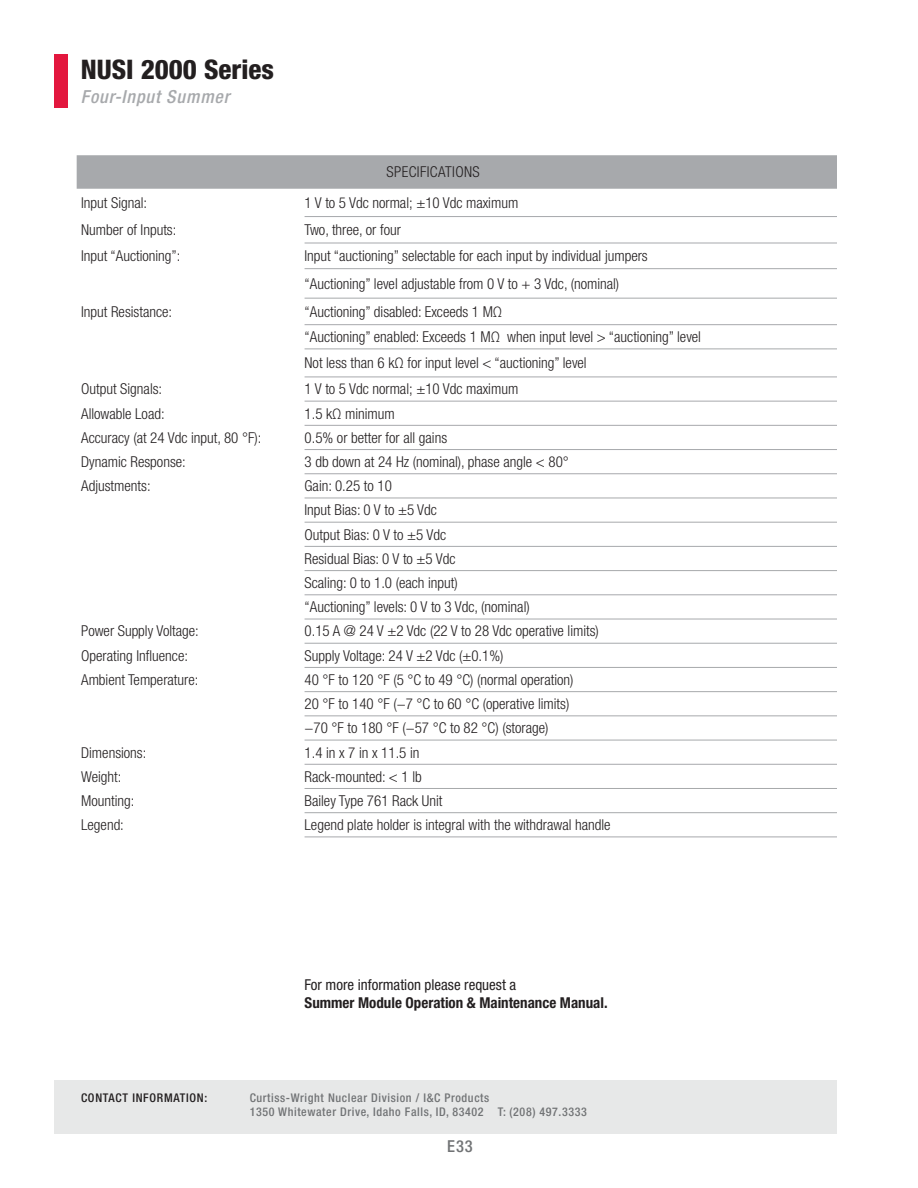
<style>
.page{position:relative;width:918px;height:1188px;background:#fff}
.page>*{position:absolute;margin:0;border:0;box-sizing:border-box;transform-origin:0 0}
.t1{font:800 condensed 27px "Helvetica Neue LT Std";color:#231f20}
.t2{font:italic 500 condensed 18px "Helvetica Neue LT Std";letter-spacing:.05em;color:#a7a9ac}
.t3{font:500 condensed 16.5px "Helvetica Neue LT Std";color:#717375}
.t4{font:300 condensed 15px "Helvetica Neue LT Std";color:#231f20}
.t5{font:700 condensed 15px "Helvetica Neue LT Std";color:#231f20}
.t6{font:condensed 15px "Helvetica Neue LT Std";color:#231f20}
.t7{font:300 condensed 15px "Helvetica Neue LT Std";letter-spacing:.025em;color:#231f20}
.t8{font:500 condensed 12px "Helvetica Neue LT Std";letter-spacing:.05em;color:#717375}
.t9{font:500 condensed 12px "Helvetica Neue LT Std";letter-spacing:.06em;color:#231f20}
</style>
<div class="page">
<div style="left:54px;top:1080px;width:783px;height:54px;background:#e7e8e8"></div>
<div style="left:54px;top:54px;width:14px;height:54px;background:#e3173e"></div>
<div style="left:77px;top:155px;width:760px;height:34px;background:#a7a9ac"></div>
<hr style="left:305px;top:216px;width:532px;height:1px;background:#a7a9ac">
<hr style="left:305px;top:243px;width:532px;height:1px;background:#a7a9ac">
<hr style="left:305px;top:268px;width:532px;height:1px;background:#a7a9ac">
<hr style="left:305px;top:298px;width:532px;height:1px;background:#a7a9ac">
<hr style="left:305px;top:324px;width:532px;height:1px;background:#a7a9ac">
<hr style="left:305px;top:349px;width:532px;height:1px;background:#a7a9ac">
<hr style="left:305px;top:377px;width:532px;height:1px;background:#a7a9ac">
<hr style="left:305px;top:401px;width:532px;height:1px;background:#a7a9ac">
<hr style="left:305px;top:425px;width:532px;height:1px;background:#a7a9ac">
<hr style="left:305px;top:449px;width:532px;height:1px;background:#a7a9ac">
<hr style="left:305px;top:473px;width:532px;height:1px;background:#a7a9ac">
<hr style="left:305px;top:498px;width:532px;height:1px;background:#a7a9ac">
<hr style="left:305px;top:522px;width:532px;height:1px;background:#a7a9ac">
<hr style="left:305px;top:546px;width:532px;height:1px;background:#a7a9ac">
<hr style="left:305px;top:570px;width:532px;height:1px;background:#a7a9ac">
<hr style="left:305px;top:594px;width:532px;height:1px;background:#a7a9ac">
<hr style="left:305px;top:619px;width:532px;height:1px;background:#a7a9ac">
<hr style="left:305px;top:643px;width:532px;height:1px;background:#a7a9ac">
<hr style="left:305px;top:667px;width:532px;height:1px;background:#a7a9ac">
<hr style="left:305px;top:691px;width:532px;height:1px;background:#a7a9ac">
<hr style="left:305px;top:715px;width:532px;height:1px;background:#a7a9ac">
<hr style="left:305px;top:740px;width:532px;height:1px;background:#a7a9ac">
<hr style="left:305px;top:764px;width:532px;height:1px;background:#a7a9ac">
<hr style="left:305px;top:788px;width:532px;height:1px;background:#a7a9ac">
<hr style="left:305px;top:812px;width:532px;height:1px;background:#a7a9ac">
<hr style="left:305px;top:837px;width:532px;height:1px;background:#a7a9ac">
<p class="t1" style="left:81px;top:52px;width:195px">NUSI 2000 Series</p>
<p class="t2" style="left:81px;top:86px;width:150px">Four-Input Summer</p>
<p class="t7" style="left:387px;top:163px;width:95px">SPECIFICATIONS</p>
<p class="t4" style="left:81px;top:194px;width:67px">Input Signal:</p>
<p class="t4" style="left:305px;top:194px;width:215px">1 V to 5 Vdc normal; ±10 Vdc maximum</p>
<p class="t4" style="left:81px;top:221px;width:97px">Number of Inputs:</p>
<p class="t4" style="left:305px;top:221px;width:98px">Two, three, or four</p>
<p class="t4" style="left:81px;top:247px;width:101px">Input “Auctioning”:</p>
<p class="t4" style="left:305px;top:247px;width:345px">Input “auctioning” selectable for each input by individual jumpers</p>
<p class="t4" style="left:305px;top:275px;width:316px">“Auctioning” level adjustable from 0 V to + 3 Vdc, (nominal)</p>
<p class="t4" style="left:81px;top:303px;width:93px">Input Resistance:</p>
<p class="t4" style="left:305px;top:303px;width:199px">“Auctioning” disabled: Exceeds 1 MΩ</p>
<p class="t4" style="left:305px;top:328px;width:398px">“Auctioning” enabled: Exceeds 1 MΩ when input level &gt; “auctioning” level</p>
<p class="t4" style="left:305px;top:354px;width:284px">Not less than 6 kΩ for input level &lt; “auctioning” level</p>
<p class="t4" style="left:81px;top:380px;width:83px">Output Signals:</p>
<p class="t4" style="left:305px;top:380px;width:215px">1 V to 5 Vdc normal; ±10 Vdc maximum</p>
<p class="t4" style="left:81px;top:405px;width:85px">Allowable Load:</p>
<p class="t4" style="left:305px;top:405px;width:92px">1.5 kΩ minimum</p>
<p class="t4" style="left:81px;top:429px;width:182px">Accuracy (at 24 Vdc input, 80 °F):</p>
<p class="t4" style="left:305px;top:429px;width:144px">0.5% or better for all gains</p>
<p class="t4" style="left:81px;top:453px;width:106px">Dynamic Response:</p>
<p class="t4" style="left:305px;top:453px;width:266px">3 db down at 24 Hz (nominal), phase angle &lt; 80°</p>
<p class="t4" style="left:81px;top:477px;width:71px">Adjustments:</p>
<p class="t4" style="left:305px;top:477px;width:89px">Gain: 0.25 to 10</p>
<p class="t4" style="left:305px;top:502px;width:134px">Input Bias: 0 V to ±5 Vdc</p>
<p class="t4" style="left:305px;top:526px;width:143px">Output Bias: 0 V to ±5 Vdc</p>
<p class="t4" style="left:305px;top:550px;width:153px">Residual Bias: 0 V to ±5 Vdc</p>
<p class="t4" style="left:305px;top:574px;width:155px">Scaling: 0 to 1.0 (each input)</p>
<p class="t4" style="left:305px;top:598px;width:227px">“Auctioning” levels: 0 V to 3 Vdc, (nominal)</p>
<p class="t4" style="left:81px;top:623px;width:119px">Power Supply Voltage:</p>
<p class="t4" style="left:305px;top:623px;width:296px">0.15 A @ 24 V ±2 Vdc (22 V to 28 Vdc operative limits)</p>
<p class="t4" style="left:81px;top:647px;width:108px">Operating Influence:</p>
<p class="t4" style="left:305px;top:647px;width:201px">Supply Voltage: 24 V ±2 Vdc (±0.1%)</p>
<p class="t4" style="left:81px;top:671px;width:119px">Ambient Temperature:</p>
<p class="t4" style="left:305px;top:671px;width:270px">40 °F to 120 °F (5 °C to 49 °C) (normal operation)</p>
<p class="t4" style="left:305px;top:695px;width:266px">20 °F to 140 °F (−7 °C to 60 °C (operative limits)</p>
<p class="t4" style="left:305px;top:719px;width:245px">−70 °F to 180 °F (−57 °C to 82 °C) (storage)</p>
<p class="t4" style="left:81px;top:744px;width:67px">Dimensions:</p>
<p class="t4" style="left:305px;top:744px;width:116px">1.4 in x 7 in x 11.5 in</p>
<p class="t4" style="left:81px;top:768px;width:42px">Weight:</p>
<p class="t4" style="left:305px;top:768px;width:119px">Rack-mounted: &lt; 1 lb</p>
<p class="t4" style="left:81px;top:792px;width:55px">Mounting:</p>
<p class="t4" style="left:305px;top:792px;width:139px">Bailey Type 761 Rack Unit</p>
<p class="t4" style="left:81px;top:816px;width:44px">Legend:</p>
<p class="t4" style="left:305px;top:816px;width:308px">Legend plate holder is integral with the withdrawal handle</p>
<p class="t6" style="left:305px;top:976px;width:213px">For more information please request a</p>
<p class="t5" style="left:305px;top:994px;width:305px">Summer Module Operation &amp; Maintenance Manual.</p>
<p class="t9" style="left:81px;top:1091px;width:128px">CONTACT INFORMATION:</p>
<p class="t8" style="left:250px;top:1091px;width:241px">Curtiss-Wright Nuclear Division / I&amp;C Products</p>
<p class="t8" style="left:250px;top:1105px;width:339px">1350 Whitewater Drive, Idaho Falls, ID, 83402 T: (208) 497.3333</p>
<p class="t3" style="left:447px;top:1137px;width:27px">E33</p>
</div>
